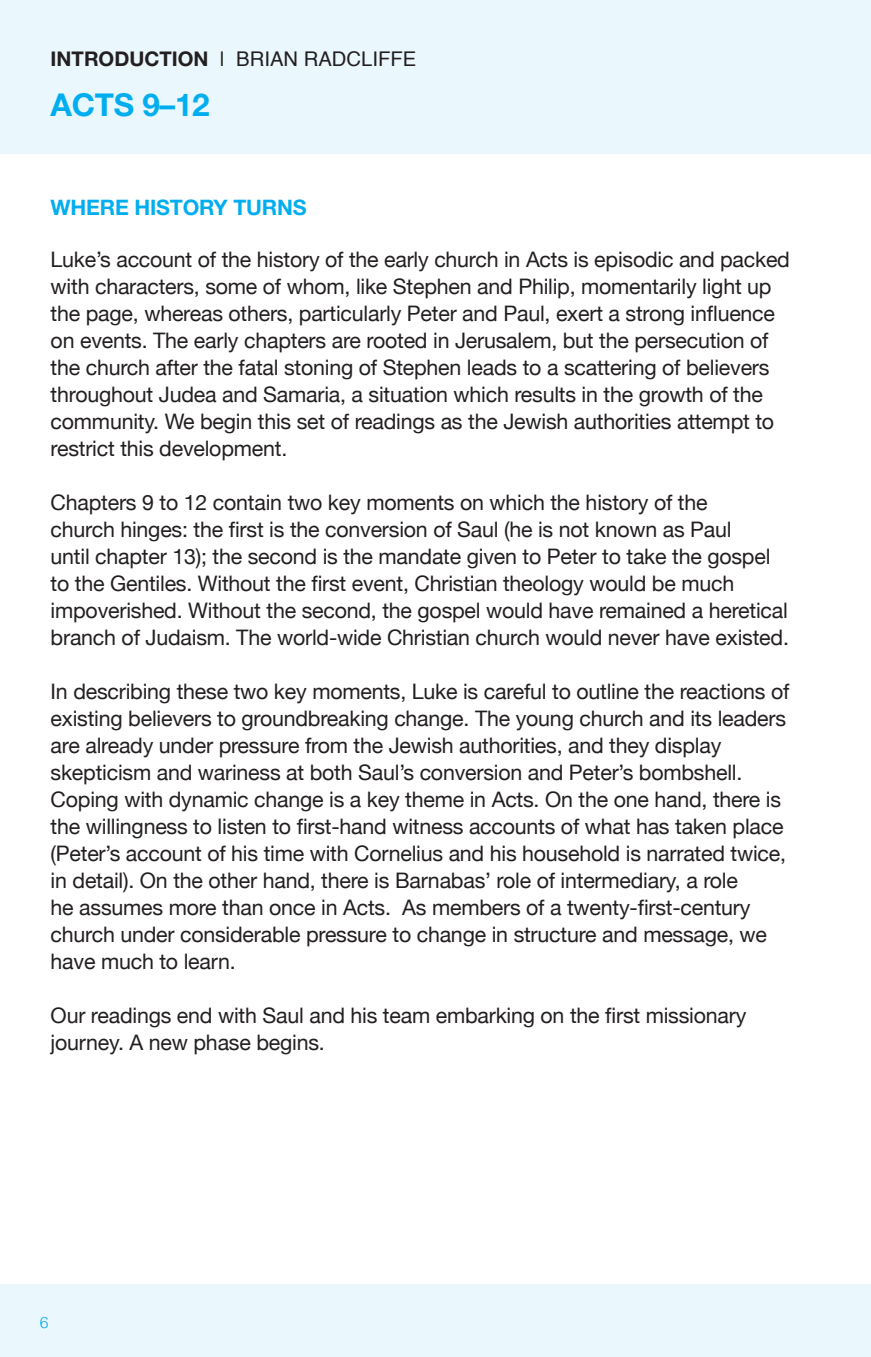
<style>
.page{position:relative;width:871px;height:1357px;background:#fff}
.page>*{position:absolute;margin:0;border:0;box-sizing:border-box;transform-origin:0 0}
.Body{font:700 31.5px "Helvetica Neue";letter-spacing:-.01em;color:#00aeef}
.Body-2{font:21.38px/27px "Helvetica Neue";letter-spacing:-.01em;color:#231f20}
.Body-3{font:700 21.38px "Helvetica Neue LT Std";letter-spacing:-.01em;color:#00aeef}
.Body-4{font:20.25px "Helvetica";color:#231f20}
.t1{font:300 15.75px "Helvetica";color:#00aeef}
.s1{font-family:"Helvetica Neue";font-weight:700}
</style>
<div class="page">
<div style="left:0;top:1284px;width:871px;height:73px;background:#eaf7fd"></div>
<div style="left:0;top:0;width:871px;height:153px;background:#eaf7fd"></div>
<p class="Body-4" style="left:51px;top:44px;width:367px"><span class="s1">INTRODUCTION</span> | BRIAN RADCLIFFE</p>
<p class="Body" style="left:51px;top:85px;width:161px">ACTS 9–12</p>
<p class="Body-3" style="left:51px;top:194px;width:257px">WHERE HISTORY TURNS</p>
<p class="Body-2" style="left:51px;top:247px;width:741px">Luke’s account of the history of the early church in Acts is episodic and packed with characters, some of whom, like Stephen and Philip, momentarily light up the page, whereas others, particularly Peter and Paul, exert a strong influence on events. The early chapters are rooted in Jerusalem, but the persecution of the church after the fatal stoning of Stephen leads to a scattering of believers throughout Judea and Samaria, a situation which results in the growth of the community. We begin this set of readings as the Jewish authorities attempt to restrict this development.</p>
<p class="Body-2" style="left:51px;top:490px;width:740px">Chapters 9 to 12 contain two key moments on which the history of the<br>church hinges: the first is the conversion of Saul (he is not known as Paul<br>until chapter 13); the second is the mandate given to Peter to take the gospel to the Gentiles. Without the first event, Christian theology would be much impoverished. Without the second, the gospel would have remained a heretical branch of Judaism. The world-wide Christian church would never have existed.</p>
<p class="Body-2" style="left:51px;top:679px;width:740px">In describing these two key moments, Luke is careful to outline the reactions of existing believers to groundbreaking change. The young church and its leaders are already under pressure from the Jewish authorities, and they display skepticism and wariness at both Saul’s conversion and Peter’s bombshell.<br>Coping with dynamic change is a key theme in Acts. On the one hand, there is the willingness to listen to first-hand witness accounts of what has taken place (Peter’s account of his time with Cornelius and his household is narrated twice, in detail). On the other hand, there is Barnabas’ role of intermediary, a role<br>he assumes more than once in Acts. As members of a twenty-first-century church under considerable pressure to change in structure and message, we have much to learn.</p>
<p class="Body-2" style="left:51px;top:1003px;width:697px">Our readings end with Saul and his team embarking on the first missionary journey. A new phase begins.</p>
<p class="t1" style="left:40px;top:1309px;width:10px">6</p>
</div>
